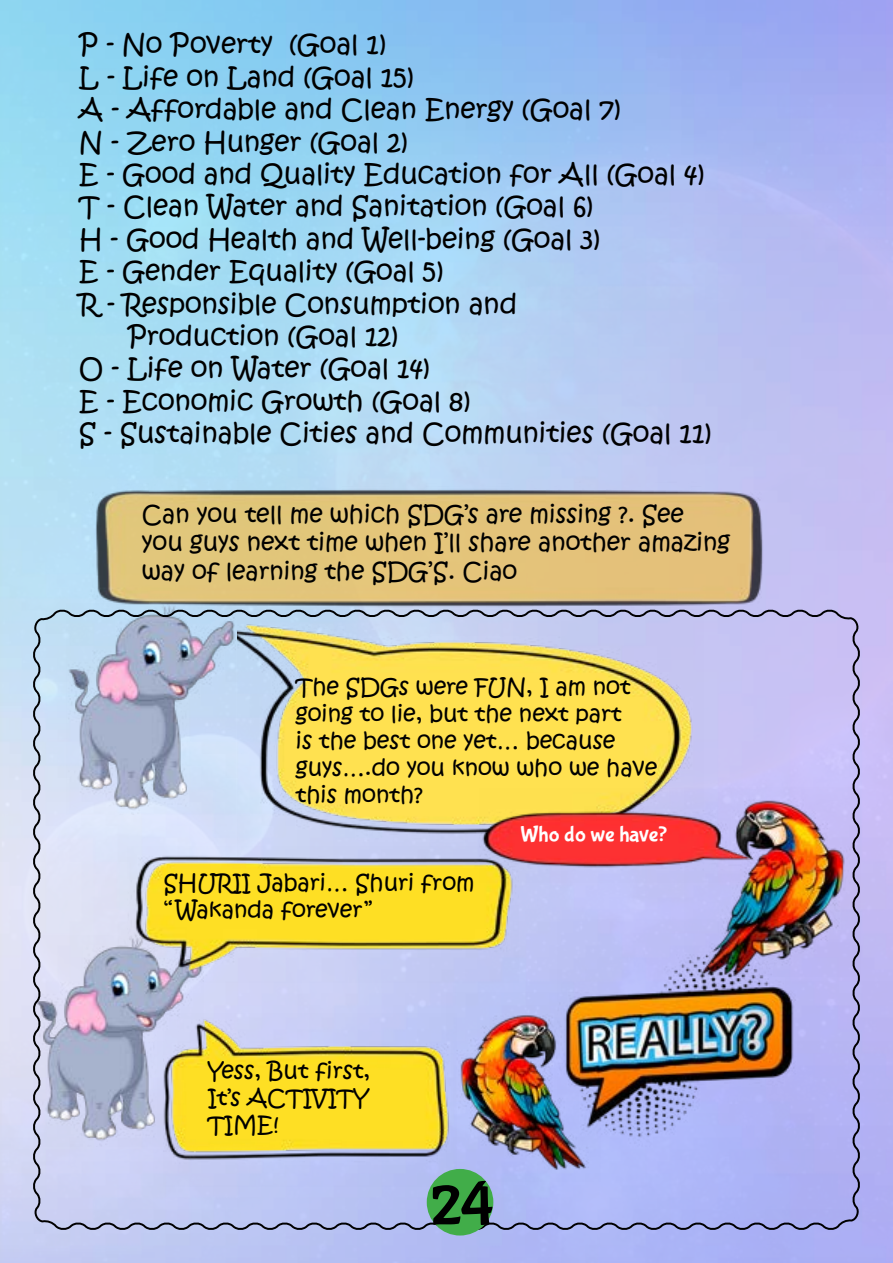
<style>
.page{position:relative;width:893px;height:1263px;background:#fff}
.page>*{position:absolute;margin:0;border:0;box-sizing:border-box;transform-origin:0 0}
.t1{font:27px "Kristen ITC";color:#000}
.t2{font:24px/28.8px "Kristen ITC";color:#000}
.t3{font:22.5px/27px "Kristen ITC";color:#000}
.t4{font:22.5px "Bubblegum Sans";color:#fff}
</style>
<div class="page">
<img style="left:0;top:0;width:893px;height:1263px">
<img style="left:79px;top:470px;width:715px;height:137px">
<img style="left:30px;top:607px;width:833px;height:626px">
<img style="left:128px;top:846px;width:391px;height:137px">
<img style="left:163px;top:1014px;width:294px;height:172px">
<div style="left:427px;top:1169px;width:66px;height:66px;background:#41ad49;border-radius:50%"></div>
<img style="left:480px;top:788px;width:270px;height:94px">
<svg style="left:432px;top:1180px;width:61px;height:46px"></svg>
<p class="t1" style="left:79px;top:27px;width:308px">P - No Poverty (Goal 1)</p>
<p class="t1" style="left:79px;top:59px;width:336px">L - Life on Land (Goal 15)</p>
<p class="t1" style="left:79px;top:91px;width:543px">A - Affordable and Clean Energy (Goal 7)</p>
<p class="t1" style="left:79px;top:124px;width:330px">N - Zero Hunger (Goal 2)</p>
<p class="t1" style="left:79px;top:156px;width:627px">E - Good and Quality Education for All (Goal 4)</p>
<p class="t1" style="left:79px;top:189px;width:516px">T - Clean Water and Sanitation (Goal 6)</p>
<p class="t1" style="left:79px;top:221px;width:522px">H - Good Health and Well-being (Goal 3)</p>
<p class="t1" style="left:79px;top:253px;width:366px">E - Gender Equality (Goal 5)</p>
<p class="t1" style="left:79px;top:286px;width:439px">R - Responsible Consumption and</p>
<p class="t1" style="left:128px;top:318px;width:272px">Production (Goal 12)</p>
<p class="t1" style="left:79px;top:351px;width:352px">O - Life on Water (Goal 14)</p>
<p class="t1" style="left:79px;top:383px;width:393px">E - Economic Growth (Goal 8)</p>
<p class="t1" style="left:79px;top:415px;width:634px">S - Sustainable Cities and Communities (Goal 11)</p>
<p class="t2" style="left:142px;top:500px;width:590px">Can you tell me which SDG’s are missing ?. See you guys next time when I’ll share another amazing way of learning the SDG’S. Ciao</p>
<p class="t3" style="left:296px;top:674px;width:363px">The SDGs were FUN, I am not going to lie, but the next part<br>is the best one yet… because guys….do you know who we have this month?</p>
<p class="t3" style="left:164px;top:869px;width:312px">SHURII Jabari… Shuri from “Wakanda forever”</p>
<p class="t4" style="left:521px;top:822px;width:148px">Who do we have?</p>
<p class="t3" style="left:208px;top:1057px;width:164px;text-align:justify">Yess, But first, It’s ACTIVITY TIME!</p>
</div>
